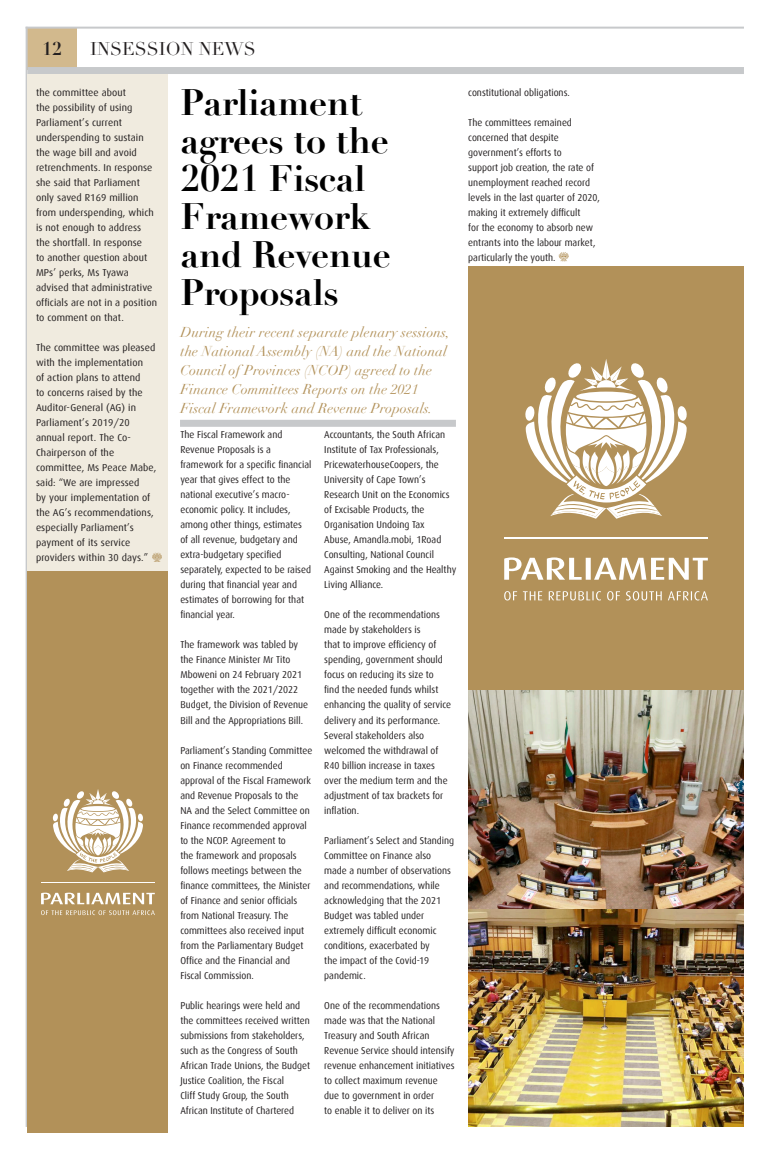
<style>
.page{position:relative;width:780px;height:1163px;background:#fff}
.page>*{position:absolute;margin:0;border:0;box-sizing:border-box;transform-origin:0 0}
.header_3{font:700 36px/38px "Didot";letter-spacing:-.01em;color:#000}
.t1{font:18px "Didot";color:#231f20}
.t2{font:700 18px "Didot";color:#231f20}
.t3{font:italic 14px/19px "Didot";letter-spacing:.01em;color:#b29159}
.t4{font:10px/15px "Dax";color:#231f20;scale:.95 1}
.t5{font:10px/15px "Dax";color:#231f20}
</style>
<div class="page">
<div style="left:27px;top:27px;width:50px;height:43px;background:#d2b98d"></div>
<hr style="left:26px;top:27px;width:2px;height:1099px;background:#c7c9cb">
<hr style="left:26px;top:27px;width:718px;height:2px;background:#c7c9cb">
<div style="left:28px;top:67px;width:716px;height:7px;background:#c7c9cb"></div>
<div style="left:28px;top:74px;width:140px;height:1052px;background:#f0ebdf"></div>
<div style="left:28px;top:571px;width:140px;height:561px;background:#b29159"></div>
<hr style="left:41px;top:882px;width:114px;height:1px;background:#fff">
<svg style="left:41px;top:892px;width:114px;height:12px"></svg>
<svg style="left:41px;top:910px;width:114px;height:4px"></svg>
<svg style="left:53px;top:789px;width:90px;height:83px"></svg>
<svg style="left:152px;top:552px;width:10px;height:10px"></svg>
<svg style="left:558px;top:252px;width:11px;height:9px"></svg>
<div style="left:180px;top:420px;width:276px;height:7px;background:#c7c9cb"></div>
<img style="left:468px;top:690px;width:276px;height:436px">
<div style="left:468px;top:266px;width:276px;height:424px;background:#b29159"></div>
<hr style="left:504px;top:537px;width:204px;height:1px;background:#fff">
<svg style="left:504px;top:557px;width:203px;height:22px"></svg>
<svg style="left:504px;top:591px;width:204px;height:9px"></svg>
<svg style="left:525px;top:359px;width:162px;height:159px"></svg>
<h2 class="t2" style="left:42px;top:38px;width:22px">12</h2>
<h2 class="t1" style="left:90px;top:38px;width:167px">INSESSION NEWS</h2>
<p class="t5" style="left:36px;top:85px;width:123px">the committee about<br>the possibility of using<br>Parliament’s current underspending to sustain the wage bill and avoid retrenchments. In response she said that Parliament only saved R169 million from underspending, which is not enough to address the shortfall. In response<br>to another question about<br>MPs’ perks, Ms Tyawa advised that administrative officials are not in a position to comment on that.</p>
<p class="t5" style="left:36px;top:340px;width:122px">The committee was pleased with the implementation<br>of action plans to attend<br>to concerns raised by the<br>Auditor-General (AG) in<br>Parliament’s 2019/20 annual report. The Co-<br>Chairperson of the committee, Ms Peace Mabe, said: “We are impressed<br>by your implementation of the AG’s recommendations, especially Parliament’s payment of its service providers within 30 days.”</p>
<p class="header_3" style="left:180px;top:84px;width:212px">Parliament agrees to the<br>2021 Fiscal<br>Framework and Revenue<br>Proposals</p>
<p class="t3" style="left:180px;top:322px;width:271px">During their recent separate plenary sessions, the National Assembly (NA) and the National Council of Provinces (NCOP) agreed to the Finance Committees Reports on the 2021<br>Fiscal Framework and Revenue Proposals.</p>
<p class="t4" style="left:324px;top:427px;width:140px">Accountants, the South African<br>Institute of Tax Professionals,<br>PricewaterhouseCoopers, the<br>University of Cape Town’s<br>Research Unit on the Economics of Excisable Products, the<br>Organisation Undoing Tax<br>Abuse, Amandla.mobi, 1Road<br>Consulting, National Council<br>Against Smoking and the Healthy<br>Living Alliance.</p>
<p class="t4" style="left:324px;top:607px;width:135px">One of the recommendations made by stakeholders is<br>that to improve efficiency of spending, government should focus on reducing its size to find the needed funds whilst enhancing the quality of service delivery and its performance.<br>Several stakeholders also welcomed the withdrawal of<br>R40 billion increase in taxes over the medium term and the adjustment of tax brackets for inflation.</p>
<p class="t4" style="left:324px;top:832px;width:138px">Parliament’s Select and Standing<br>Committee on Finance also made a number of observations and recommendations, while acknowledging that the 2021<br>Budget was tabled under extremely difficult economic conditions, exacerbated by<br>the impact of the Covid-19 pandemic.</p>
<p class="t4" style="left:324px;top:997px;width:139px">One of the recommendations made was that the National<br>Treasury and South African<br>Revenue Service should intensify revenue enhancement initiatives to collect maximum revenue due to government in order<br>to enable it to deliver on its</p>
<p class="t4" style="left:180px;top:427px;width:139px">The Fiscal Framework and<br>Revenue Proposals is a framework for a specific financial year that gives effect to the national executive’s macro&shy;economic policy. It includes, among other things, estimates of all revenue, budgetary and extra-budgetary specified separately, expected to be raised during that financial year and estimates of borrowing for that financial year.</p>
<p class="t4" style="left:180px;top:637px;width:136px">The framework was tabled by the Finance Minister Mr Tito<br>Mboweni on 24 February 2021 together with the 2021/2022<br>Budget, the Division of Revenue<br>Bill and the Appropriations Bill.</p>
<p class="t4" style="left:180px;top:742px;width:140px">Parliament’s Standing Committee on Finance recommended approval of the Fiscal Framework and Revenue Proposals to the<br>NA and the Select Committee on<br>Finance recommended approval to the NCOP. Agreement to<br>the framework and proposals follows meetings between the finance committees, the Minister of Finance and senior officials from National Treasury. The committees also received input from the Parliamentary Budget<br>Office and the Financial and<br>Fiscal Commission.</p>
<p class="t4" style="left:180px;top:997px;width:138px">Public hearings were held and the committees received written submissions from stakeholders, such as the Congress of South<br>African Trade Unions, the Budget<br>Justice Coalition, the Fiscal<br>Cliff Study Group, the South<br>African Institute of Chartered</p>
<p class="t4" style="left:468px;top:85px;width:108px">constitutional obligations.</p>
<p class="t4" style="left:468px;top:115px;width:140px">The committees remained concerned that despite government’s efforts to<br>support job creation, the rate of unemployment reached record levels in the last quarter of 2020, making it extremely difficult<br>for the economy to absorb new entrants into the labour market, particularly the youth.</p>
</div>
